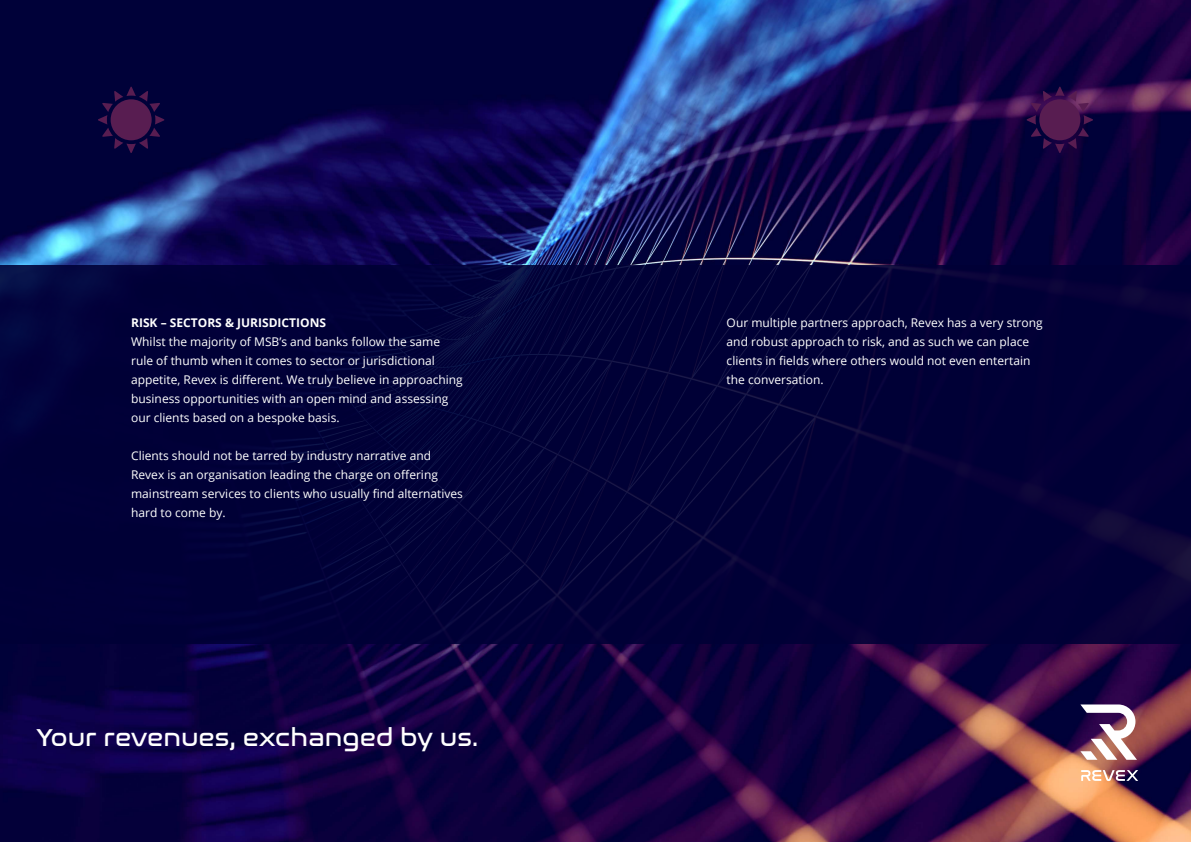
<style>
.page{position:relative;width:1191px;height:842px;background:#fff}
.page>*{position:absolute;margin:0;border:0;box-sizing:border-box;transform-origin:0 0}
.t1{font:25px "Nasalization Rg";color:#fff}
.t2{font:12px/19px "Open Sans";color:#fff}
.t3{font:700 12px "Open Sans";color:#fff}
</style>
<div class="page">
<img style="left:0;top:0;width:1191px;height:842px">
<div style="left:0;top:265px;width:1191px;height:378px;background:#000036"></div>
<svg style="left:1080px;top:704px;width:57px;height:56px"></svg>
<svg style="left:1081px;top:770px;width:57px;height:11px"></svg>
<svg style="left:1026px;top:86px;width:67px;height:67px;background:#37114a"></svg>
<svg style="left:98px;top:86px;width:67px;height:67px;background:#240c42"></svg>
<p class="t3" style="left:131px;top:314px;width:196px">RISK – SECTORS &amp; JURISDICTIONS</p>
<p class="t2" style="left:131px;top:331px;width:333px">Whilst the majority of MSB’s and banks follow the same rule of thumb when it comes to sector or jurisdictional appetite, Revex is different. We truly believe in approaching business opportunities with an open mind and assessing our clients based on a bespoke basis.</p>
<p class="t2" style="left:131px;top:445px;width:333px">Clients should not be tarred by industry narrative and Revex is an organisation leading the charge on offering mainstream services to clients who usually find alternatives hard to come by.</p>
<h1 class="t1" style="left:36px;top:715px;width:443px">Your revenues, exchanged by us.</h1>
<p class="t2" style="left:726px;top:312px;width:317px">Our multiple partners approach, Revex has a very strong and robust approach to risk, and as such we can place clients in fields where others would not even entertain the conversation.</p>
</div>
